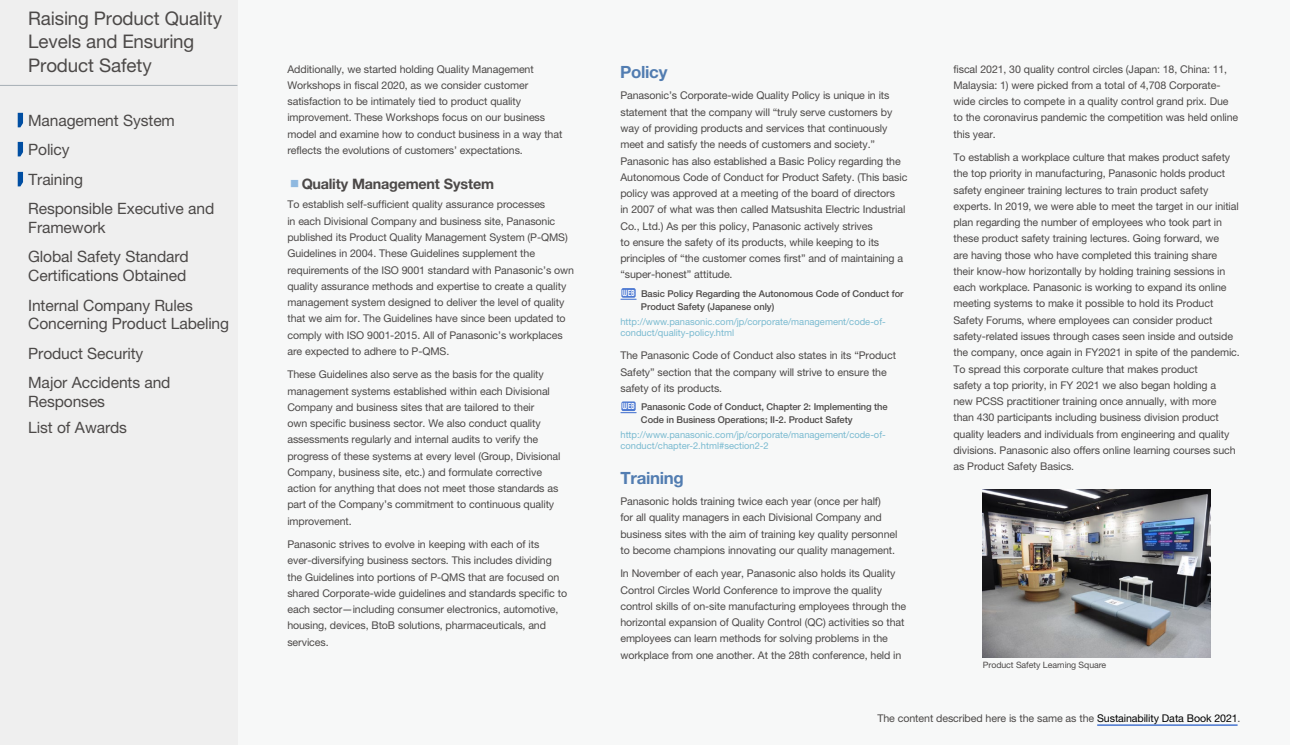
<style>
.page{position:relative;width:1290px;height:745px;background:#fff}
.page>*{position:absolute;margin:0;border:0;box-sizing:border-box;transform-origin:0 0}
.t1{font:18.75px/23.8px "Helvetica Neue LT Std";letter-spacing:-.01em;color:#4c4948}
.t2{font:700 16.88px "Helvetica Neue LT Std";letter-spacing:-.02em;color:#527db1}
.t3{font:15.62px/18.8px "Helvetica Neue LT Std";letter-spacing:-.01em;color:#4c4948}
.t4{font:700 14.38px "Helvetica Neue LT Std";letter-spacing:-.015em;color:#4c4948}
.t5{font:10.62px/16.2px "Helvetica Neue LT Std";letter-spacing:-.01em;color:#4c4948}
.t6{font:9.38px/11.2px "Helvetica Neue LT Std";color:#79bad0}
.t7{font:500 9.38px/12.9px "Helvetica Neue LT Std";letter-spacing:-.01em;color:#4c4948}
.t8{font:8.75px "Helvetica Neue LT Std";letter-spacing:-.005em;color:#4c4948}
.s1{font-family:"UD Shin Go Pr 6";font-weight:300;color:#8fb9e0}
.s2{font-family:"Circle 20";font-weight:400;font-size:7.5px;color:#fff}
.s3{color:#000}
</style>
<div class="page">
<div style="left:237px;top:0;width:1053px;height:744px;background:#f7f8f8"></div>
<div style="left:0;top:0;width:237px;height:744px;background:#efefef"></div>
<hr style="left:0;top:85px;width:237px;height:1px;background:#a6afb5">
<svg style="left:18px;top:113px;width:5px;height:14px"></svg>
<svg style="left:18px;top:142px;width:5px;height:14px"></svg>
<svg style="left:18px;top:172px;width:5px;height:14px"></svg>
<hr style="left:1097px;top:724px;width:140px;height:1px;background:#0040bf">
<img style="left:983px;top:489px;width:228px;height:168px">
<div style="left:621px;top:288px;width:15px;height:9px;background:#4d79d2;border-radius:2px"></div>
<svg style="left:620px;top:298px;width:17px;height:1px"></svg>
<div style="left:621px;top:401px;width:15px;height:10px;background:#4d79d2;border-radius:2px"></div>
<svg style="left:620px;top:412px;width:17px;height:1px"></svg>
<h1 class="t1" style="left:28px;top:6px;width:195px">Raising Product Quality<br>Levels and Ensuring<br>Product Safety</h1>
<h3 class="t3" style="left:28px;top:110px;width:148px">Management System</h3>
<h3 class="t3" style="left:28px;top:140px;width:43px">Policy</h3>
<h3 class="t3" style="left:28px;top:169px;width:56px">Training</h3>
<h3 class="t3" style="left:28px;top:199px;width:188px">Responsible Executive and<br>Framework</h3>
<h3 class="t3" style="left:28px;top:247px;width:162px">Global Safety Standard<br>Certifications Obtained</h3>
<h3 class="t3" style="left:28px;top:295px;width:202px">Internal Company Rules<br>Concerning Product Labeling</h3>
<h3 class="t3" style="left:28px;top:343px;width:117px">Product Security</h3>
<h3 class="t3" style="left:28px;top:373px;width:144px">Major Accidents and<br>Responses</h3>
<h3 class="t3" style="left:28px;top:418px;width:100px">List of Awards</h3>
<p class="t5" style="left:287px;top:61px;width:277px">Additionally, we started holding Quality Management Workshops in fiscal 2020, as we consider customer satisfaction to be intimately tied to product quality improvement. These Workshops focus on our business model and examine how to conduct business in a way that reflects the evolutions of customers’ expectations.</p>
<h3 class="t4" style="left:287px;top:174px;width:208px"><span class="s1">▪</span>Quality Management System</h3>
<p class="t5" style="left:287px;top:196px;width:288px">To establish self-sufficient quality assurance processes<br>in each Divisional Company and business site, Panasonic published its Product Quality Management System (P-QMS)<br>Guidelines in 2004. These Guidelines supplement the requirements of the ISO 9001 standard with Panasonic’s own quality assurance methods and expertise to create a quality management system designed to deliver the level of quality that we aim for. The Guidelines have since been updated to comply with ISO 9001-2015. All of Panasonic’s workplaces are expected to adhere to P-QMS.</p>
<p class="t5" style="left:287px;top:366px;width:275px">These Guidelines also serve as the basis for the quality management systems established within each Divisional Company and business sites that are tailored to their<br>own specific business sector. We also conduct quality assessments regularly and internal audits to verify the progress of these systems at every level (Group, Divisional Company, business site, etc.) and formulate corrective action for anything that does not meet those standards as part of the Company’s commitment to continuous quality improvement.</p>
<p class="t5" style="left:287px;top:535px;width:281px">Panasonic strives to evolve in keeping with each of its ever-diversifying business sectors. This includes dividing the Guidelines into portions of P-QMS that are focused on shared Corporate-wide guidelines and standards specific to each sector—including consumer electronics, automotive, housing, devices, BtoB solutions, pharmaceuticals, and services.</p>
<h2 class="t2" style="left:620px;top:61px;width:49px">Policy</h2>
<p class="t5" style="left:620px;top:87px;width:289px">Panasonic’s Corporate-wide Quality Policy is unique in its statement that the company will “truly serve customers by way of providing products and services that continuously meet and satisfy the needs of customers and society.” Panasonic has also established a Basic Policy regarding the Autonomous Code of Conduct for Product Safety. (This basic policy was approved at a meeting of the board of directors<br>in 2007 of what was then called Matsushita Electric Industrial Co., Ltd.) As per this policy, Panasonic actively strives<br>to ensure the safety of its products, while keeping to its principles of “the customer comes first” and of maintaining a “super-honest” attitude.</p>
<p class="t7" style="left:641px;top:287px;width:264px;text-indent:-19px"><span class="s2">WEB</span> Basic Policy Regarding the Autonomous Code of Conduct for<br>Product Safety (Japanese only)</p>
<p class="t6" style="left:620px;top:315px;width:267px">http://www.panasonic.com/jp/corporate/management/code-of&shy;conduct/quality-policy.html</p>
<p class="t5" style="left:620px;top:347px;width:277px">The Panasonic Code of Conduct also states in its “Product<br>Safety” section that the company will strive to ensure the safety of its products.</p>
<p class="t7" style="left:641px;top:400px;width:248px;text-indent:-19px"><span class="s2">WEB</span> Panasonic Code of Conduct, Chapter 2: Implementing the<br>Code in Business Operations; II-2. Product Safety</p>
<p class="t6" style="left:620px;top:428px;width:267px">http://www.panasonic.com/jp/corporate/management/code-of&shy;conduct/chapter-2.html#section2-2</p>
<h2 class="t2" style="left:620px;top:466px;width:65px">Training</h2>
<p class="t5" style="left:620px;top:492px;width:279px">Panasonic holds training twice each year (once per half)<br>for all quality managers in each Divisional Company and business sites with the aim of training key quality personnel to become champions innovating our quality management.</p>
<p class="t5" style="left:620px;top:565px;width:287px">In November of each year, Panasonic also holds its Quality Control Circles World Conference to improve the quality control skills of on-site manufacturing employees through the horizontal expansion of Quality Control (QC) activities so that employees can learn methods for solving problems in the workplace from one another. At the 28th conference, held in</p>
<p class="t5" style="left:953px;top:61px;width:286px">fiscal 2021, 30 quality control circles (Japan: 18, China: 11, Malaysia: 1) were picked from a total of 4,708 Corporate&shy;wide circles to compete in a quality control grand prix. Due to the coronavirus pandemic the competition was held online this year.</p>
<p class="t5" style="left:953px;top:149px;width:288px">To establish a workplace culture that makes product safety the top priority in manufacturing, Panasonic holds product safety engineer training lectures to train product safety experts. In 2019, we were able to meet the target in our initial plan regarding the number of employees who took part in these product safety training lectures. Going forward, we<br>are having those who have completed this training share their know-how horizontally by holding training sessions in each workplace. Panasonic is working to expand its online meeting systems to make it possible to hold its Product Safety Forums, where employees can consider product safety-related issues through cases seen inside and outside the company, once again in FY2021 in spite of the pandemic.<br>To spread this corporate culture that makes product<br>safety a top priority, in FY 2021 we also began holding a<br>new PCSS practitioner training once annually, with more<br>than 430 participants including business division product quality leaders and individuals from engineering and quality divisions. Panasonic also offers online learning courses such as Product Safety Basics.</p>
<p class="t8" style="left:983px;top:659px;width:125px">Product Safety Learning Square</p>
<p class="t5" style="left:877px;top:709px;width:364px">The content described here is the same as the <span class="s3">Sustainability Data Book 2021</span>.</p>
</div>
